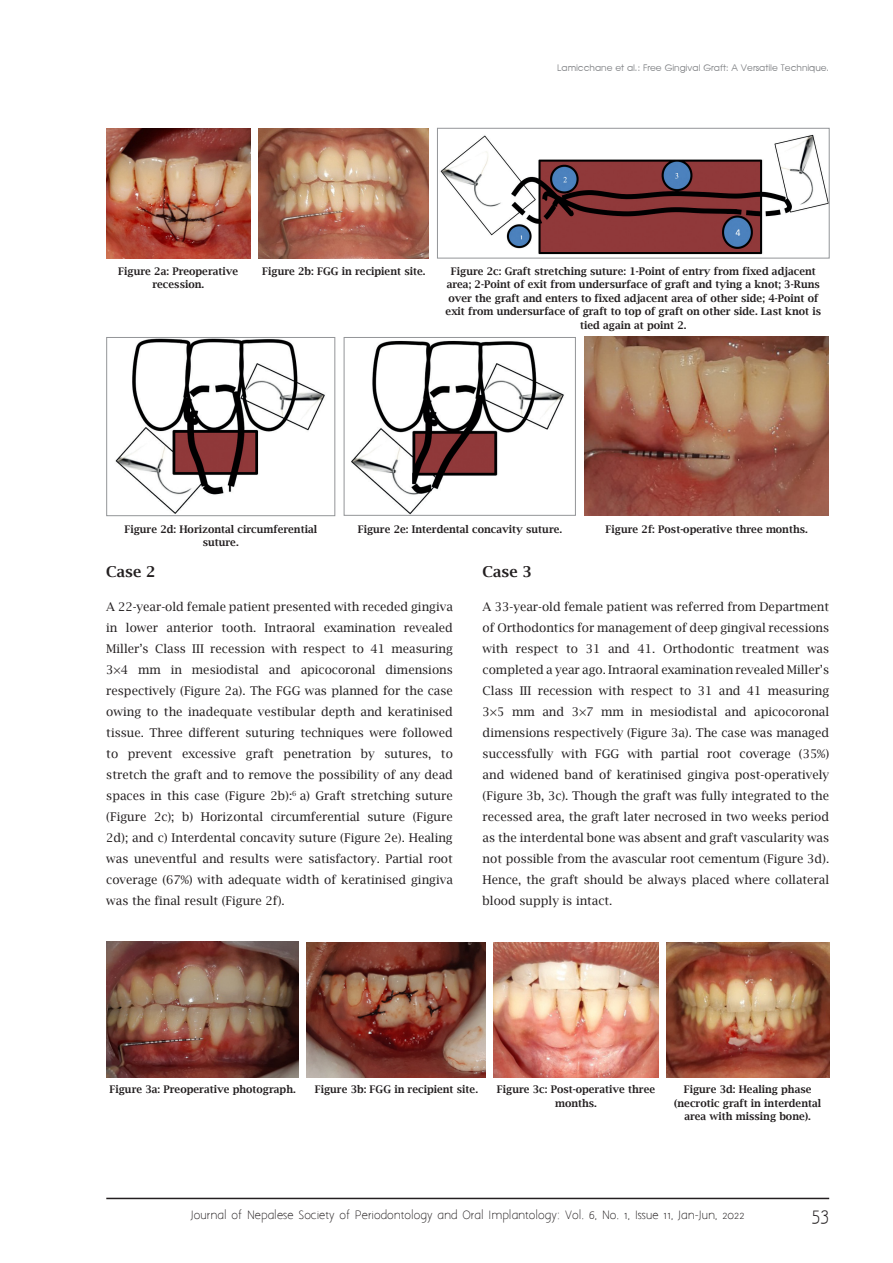
<style>
.page{position:relative;width:893px;height:1263px;background:#fff}
.page>*{position:absolute;margin:0;border:0;box-sizing:border-box;transform-origin:0 0}
.t1{font:18px "Aaargh Normal";color:#231f20}
.No_Spacing{font:600 15px "Lucida Bright";color:#231f20}
.No_Spacing-2{font:12px/21px "Lucida Bright";color:#231f20;text-align:justify}
.t2{font:600 10.5px/13.5px "Lucida Bright";color:#231f20;text-align:center}
.t3{font:10.5px "Aaargh Normal";color:#231f20}
.t4{font:9px "Advance Normal";color:#808285}
</style>
<div class="page">
<hr style="left:106px;top:1198px;width:723px;height:1px;background:#231f20">
<img style="left:259px;top:128px;width:170px;height:131px">
<img style="left:106px;top:128px;width:144px;height:131px">
<img style="left:440px;top:134px;width:388px;height:121px">
<div style="left:437px;top:128px;width:393px;height:130px;border:1px solid #939598"></div>
<img style="left:115px;top:339px;width:210px;height:175px">
<div style="left:106px;top:337px;width:229px;height:179px;border:1px solid #939598"></div>
<img style="left:351px;top:340px;width:213px;height:174px">
<div style="left:344px;top:337px;width:232px;height:179px;border:1px solid #939598"></div>
<img style="left:584px;top:336px;width:245px;height:179px">
<img style="left:106px;top:941px;width:193px;height:136px">
<img style="left:307px;top:942px;width:179px;height:135px">
<img style="left:494px;top:942px;width:164px;height:135px">
<img style="left:666px;top:942px;width:163px;height:135px">
<p class="t4" style="left:557px;top:62px;width:273px">Lamicchane et al.: Free Gingival Graft: A Versatile Technique.</p>
<p class="t2" style="left:118px;top:264px;width:122px">Figure 2a: Preoperative recession.</p>
<p class="t2" style="left:262px;top:264px;width:165px">Figure 2b: FGG in recipient site.</p>
<p class="t2" style="left:446px;top:264px;width:377px">Figure 2c: Graft stretching suture: 1-Point of entry from fixed adjacent area; 2-Point of exit from undersurface of graft and tying a knot; 3-Runs over the graft and enters to fixed adjacent area of other side; 4-Point of exit from undersurface of graft to top of graft on other side. Last knot is tied again at point 2.</p>
<p class="t2" style="left:124px;top:522px;width:194px">Figure 2d: Horizontal circumferential suture.</p>
<p class="t2" style="left:358px;top:522px;width:206px">Figure 2e: Interdental concavity suture.</p>
<p class="t2" style="left:606px;top:522px;width:204px">Figure 2f: Post-operative three months.</p>
<p class="No_Spacing" style="left:106px;top:563px;width:51px">Case 2</p>
<p class="No_Spacing-2" style="left:106px;top:596px;width:348px">A 22-year-old female patient presented with receded gingiva in lower anterior tooth. Intraoral examination revealed Miller’s Class III recession with respect to 41 measuring 3×4 mm in mesiodistal and apicocoronal dimensions respectively (Figure 2a). The FGG was planned for the case owing to the inadequate vestibular depth and keratinised tissue. Three different suturing techniques were followed to prevent excessive graft penetration by sutures, to stretch the graft and to remove the possibility of any dead spaces in this case (Figure 2b):<sup>6</sup> a) Graft stretching suture (Figure 2c); b) Horizontal circumferential suture (Figure 2d); and c) Interdental concavity suture (Figure 2e). Healing was uneventful and results were satisfactory. Partial root coverage (67%) with adequate width of keratinised gingiva was the final result (Figure 2f).</p>
<p class="No_Spacing" style="left:483px;top:563px;width:51px">Case 3</p>
<p class="No_Spacing-2" style="left:483px;top:596px;width:348px">A 33-year-old female patient was referred from Department of Orthodontics for management of deep gingival recessions with respect to 31 and 41. Orthodontic treatment was completed a year ago. Intraoral examination revealed Miller’s Class III recession with respect to 31 and 41 measuring 3×5 mm and 3×7 mm in mesiodistal and apicocoronal dimensions respectively (Figure 3a). The case was managed successfully with FGG with partial root coverage (35%) and widened band of keratinised gingiva post-operatively (Figure 3b, 3c). Though the graft was fully integrated to the recessed area, the graft later necrosed in two weeks period as the interdental bone was absent and graft vascularity was not possible from the avascular root cementum (Figure 3d).<br>Hence, the graft should be always placed where collateral blood supply is intact.</p>
<p class="t2" style="left:109px;top:1082px;width:188px">Figure 3a: Preoperative photograph.</p>
<p class="t2" style="left:315px;top:1082px;width:165px">Figure 3b: FGG in recipient site.</p>
<p class="t2" style="left:497px;top:1082px;width:160px">Figure 3c: Post-operative three months.</p>
<p class="t2" style="left:674px;top:1082px;width:148px">Figure 3d: Healing phase (necrotic graft in interdental area with missing bone).</p>
<p class="t3" style="left:191px;top:1209px;width:555px">Journal of Nepalese Society of Periodontology and Oral Implantology: Vol. 6, No. 1, Issue 11, Jan-Jun, 2022</p>
<h1 class="t1" style="left:812px;top:1204px;width:18px">53</h1>
</div>
